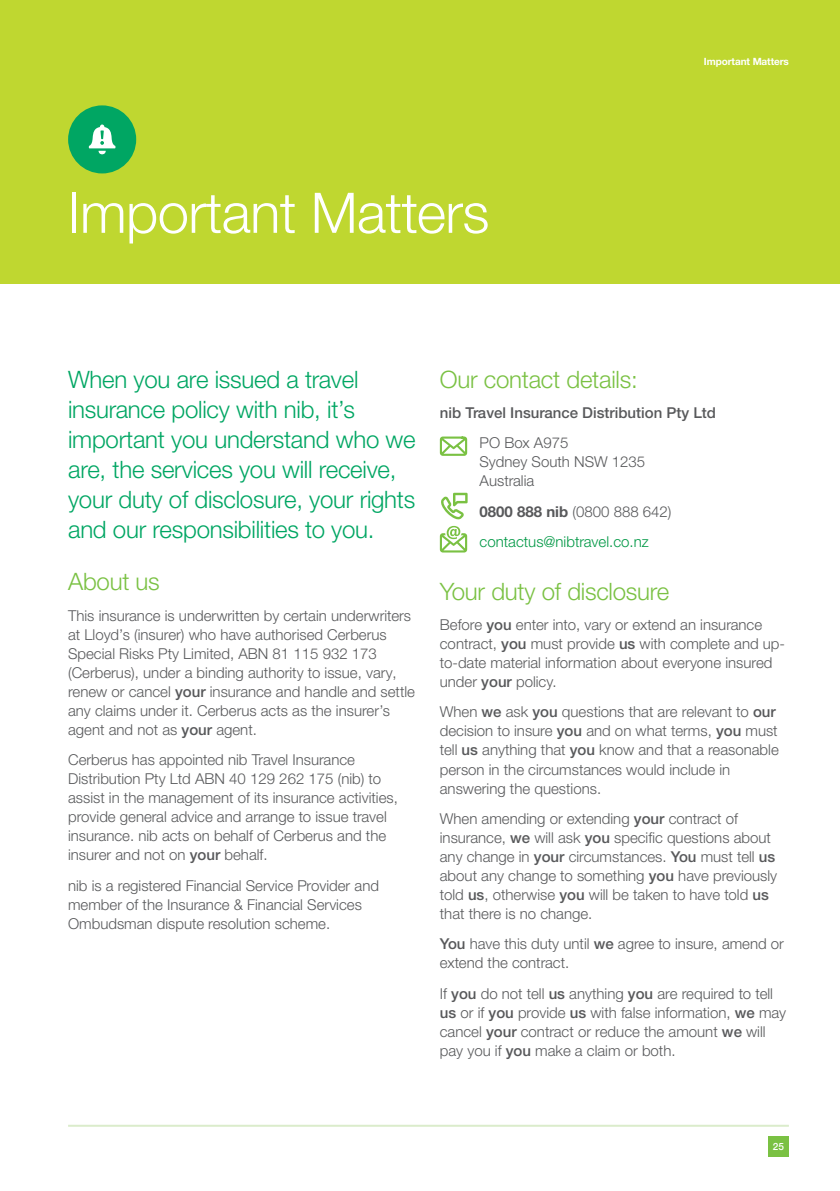
<style>
.page{position:relative;width:840px;height:1191px;background:#fff}
.page>*{position:absolute;margin:0;border:0;box-sizing:border-box;transform-origin:0 0}
.t1{font:300 56px "Helvetica Neue LTW1 G";letter-spacing:-.01em;color:#fff}
.t2{font:300 24px/30px "Helvetica Neue LTW1 G";letter-spacing:-.01em;color:#00a663}
.t3{font:300 24px "Helvetica Neue LTW1 G";letter-spacing:-.01em;color:#7ac143}
.t4{font:300 15px/19px "Helvetica Neue LTW1 G";color:#58595b}
.t5{font:300 15px/30.4px "Helvetica Neue LTW1 G";color:#009845}
.t6{font:500 15px "Helvetica Neue LTW1 G";color:#58595b}
.t7{font:700 10px "Helvetica Neue LTW1 G";letter-spacing:-.01em;color:#fff}
.t8{font:500 10px "Helvetica Neue LTW1 G";color:#fff}
.s1{font-weight:500}
.s2{font-weight:700;color:#58595b}
.s3{color:#58595b}
</style>
<div class="page">
<div style="left:0;top:0;width:839px;height:283px;background:#bfd730"></div>
<svg style="left:439px;top:436px;width:28px;height:20px"></svg>
<svg style="left:441px;top:493px;width:26px;height:26px"></svg>
<svg style="left:439px;top:526px;width:28px;height:26px"></svg>
<div style="left:68px;top:105px;width:68px;height:68px;background:#00a663;border-radius:50%"></div>
<svg style="left:89px;top:124px;width:26px;height:30px"></svg>
<hr style="left:68px;top:1124px;width:720px;height:2px;background:#dbeccb">
<div style="left:767px;top:1136px;width:21px;height:21px;background:#7ac143"></div>
<h1 class="t1" style="left:68px;top:179px;width:422px">Important Matters</h1>
<p class="t7" style="left:703px;top:55px;width:86px">Important Matters</p>
<h2 class="t2" style="left:68px;top:364px;width:349px">When you are issued a travel insurance policy with nib, it’s important you understand who we are, the services you will receive, your duty of disclosure, your rights and our responsibilities to you.</h2>
<h2 class="t3" style="left:68px;top:567px;width:93px">About us</h2>
<p class="t4" style="left:68px;top:606px;width:348px">This insurance is underwritten by certain underwriters at Lloyd’s (insurer) who have authorised Cerberus Special Risks Pty Limited, ABN 81 115 932 173 (Cerberus), under a binding authority to issue, vary, renew or cancel <span class="s1">your</span> insurance and handle and settle any claims under it. Cerberus acts as the insurer’s agent and not as <span class="s1">your</span> agent.</p>
<p class="t4" style="left:68px;top:750px;width:331px">Cerberus has appointed nib Travel Insurance Distribution Pty Ltd ABN 40 129 262 175 (nib) to assist in the management of its insurance activities, provide general advice and arrange to issue travel insurance. nib acts on behalf of Cerberus and the insurer and not on <span class="s1">your</span> behalf.</p>
<p class="t4" style="left:68px;top:875px;width:312px">nib is a registered Financial Service Provider and member of the Insurance &amp; Financial Services<br>Ombudsman dispute resolution scheme.</p>
<h2 class="t3" style="left:439px;top:364px;width:199px">Our contact details:</h2>
<p class="t6" style="left:439px;top:403px;width:277px">nib Travel Insurance Distribution Pty Ltd</p>
<p class="t4" style="left:479px;top:433px;width:167px">PO Box A975<br>Sydney South NSW 1235<br>Australia</p>
<p class="t5" style="left:479px;top:496px;width:193px"><span class="s2">0800 888 nib</span> <span class="s3">(0800 888 642) </span>contactus@nibtravel.co.nz</p>
<h2 class="t3" style="left:439px;top:576px;width:231px">Your duty of disclosure</h2>
<p class="t4" style="left:439px;top:615px;width:346px">Before <span class="s1">you</span> enter into, vary or extend an insurance contract, <span class="s1">you</span> must provide <span class="s1">us</span> with complete and up&shy;to-date material information about everyone insured under <span class="s1">your</span> policy.</p>
<p class="t4" style="left:439px;top:702px;width:340px">When <span class="s1">we</span> ask <span class="s1">you</span> questions that are relevant to <span class="s1">our </span>decision to insure <span class="s1">you</span> and on what terms, <span class="s1">you</span> must tell <span class="s1">us</span> anything that <span class="s1">you</span> know and that a reasonable person in the circumstances would include in answering the questions.</p>
<p class="t4" style="left:439px;top:809px;width:338px">When amending or extending <span class="s1">your</span> contract of insurance, <span class="s1">we</span> will ask <span class="s1">you</span> specific questions about any change in <span class="s1">your</span> circumstances. <span class="s1">You</span> must tell <span class="s1">us </span>about any change to something <span class="s1">you</span> have previously told <span class="s1">us</span>, otherwise <span class="s1">you</span> will be taken to have told <span class="s1">us </span>that there is no change.</p>
<p class="t4" style="left:439px;top:934px;width:345px"><span class="s1">You</span> have this duty until <span class="s1">we</span> agree to insure, amend or extend the contract.</p>
<p class="t4" style="left:439px;top:983px;width:348px">If <span class="s1">you</span> do not tell <span class="s1">us</span> anything <span class="s1">you</span> are required to tell <span class="s1">us</span> or if <span class="s1">you</span> provide <span class="s1">us</span> with false information, <span class="s1">we</span> may cancel <span class="s1">your</span> contract or reduce the amount <span class="s1">we</span> will pay you if <span class="s1">you</span> make a claim or both.</p>
<p class="t8" style="left:772px;top:1140px;width:13px">25</p>
</div>
